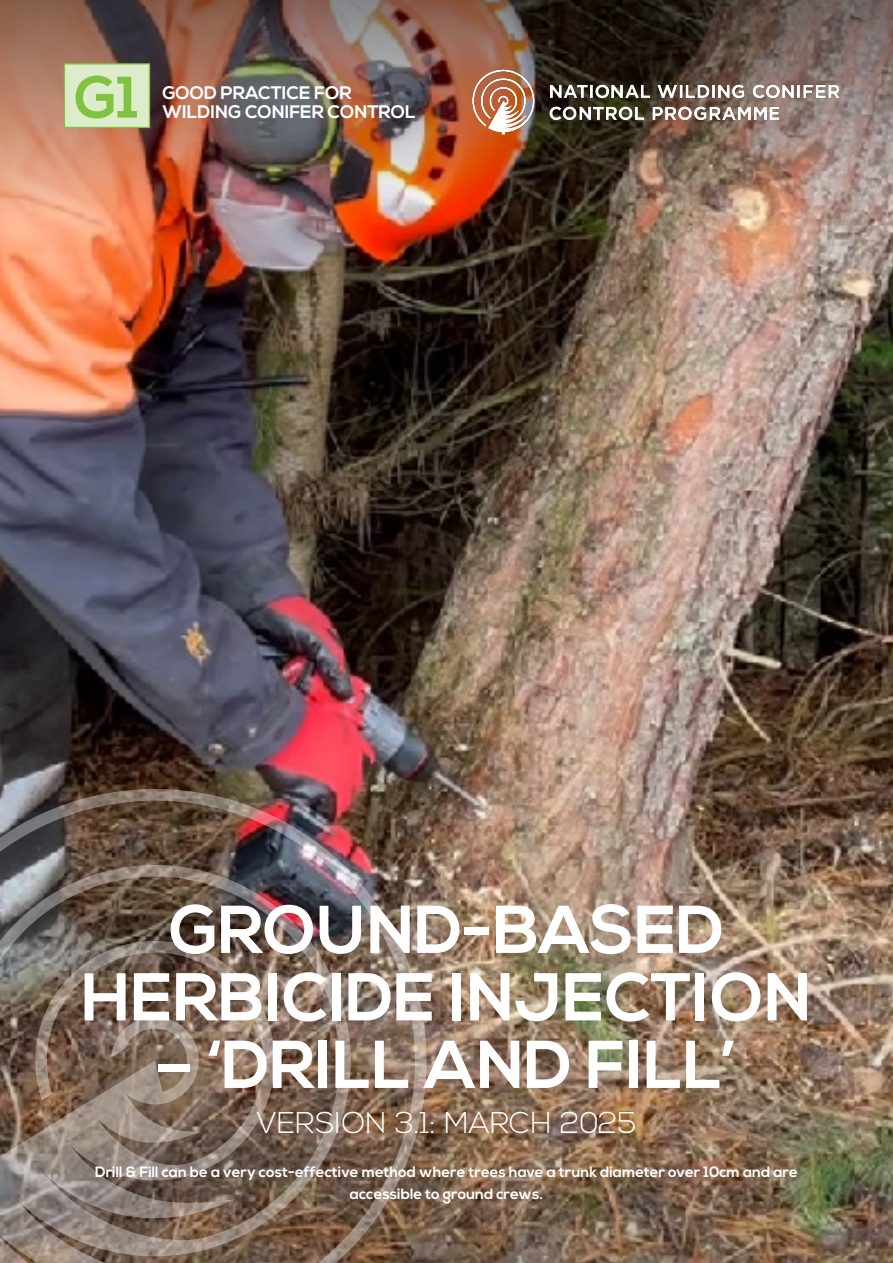
<style>
.page{position:relative;width:893px;height:1263px;background:#fff}
.page>*{position:absolute;margin:0;border:0;box-sizing:border-box;transform-origin:0 0}
.t1{font:700 67.5px/67.5px "Nexa";color:#fff;text-align:center}
.t2{font:700 58.5px "Nexa";color:#81c340}
.t3{font:300 30px "Nexa";color:#fff}
.t4{font:700 18.15px "Nexa";color:#fff}
.BODY{font:700 15px/22.5px "Nexa";color:#fff;text-align:center}
</style>
<div class="page">
<img style="left:0;top:355px;width:893px;height:403px">
<img style="left:0;top:0;width:893px;height:355px">
<img style="left:465px;top:758px;width:428px;height:505px">
<img style="left:0;top:750px;width:465px;height:513px">
<div style="left:64px;top:64px;width:86px;height:63px;background:#ddecca"></div>
<div style="left:64px;top:63px;width:86px;height:65px;border:1px solid #81c340"></div>
<img style="left:446px;top:43px;width:419px;height:117px">
<p class="t2" style="left:74px;top:64px;width:66px">G1</p>
<p class="t4" style="left:162px;top:83px;width:191px">GOOD PRACTICE FOR</p>
<p class="t4" style="left:162px;top:101px;width:255px">WILDING CONIFER CONTROL</p>
<p class="t1" style="left:81px;top:898px;width:732px">GROUND-BASED<br>HERBICIDE INJECTION</p>
<p class="t1" style="left:157px;top:1033px;width:580px">– ‘DRILL AND FILL’</p>
<p class="t3" style="left:256px;top:1105px;width:382px">VERSION 3.1: MARCH 2025</p>
<p class="BODY" style="left:95px;top:1161px;width:704px">Drill &amp; Fill can be a very cost-effective method where trees have a trunk diameter over 10cm and are accessible to ground crews.</p>
</div>
